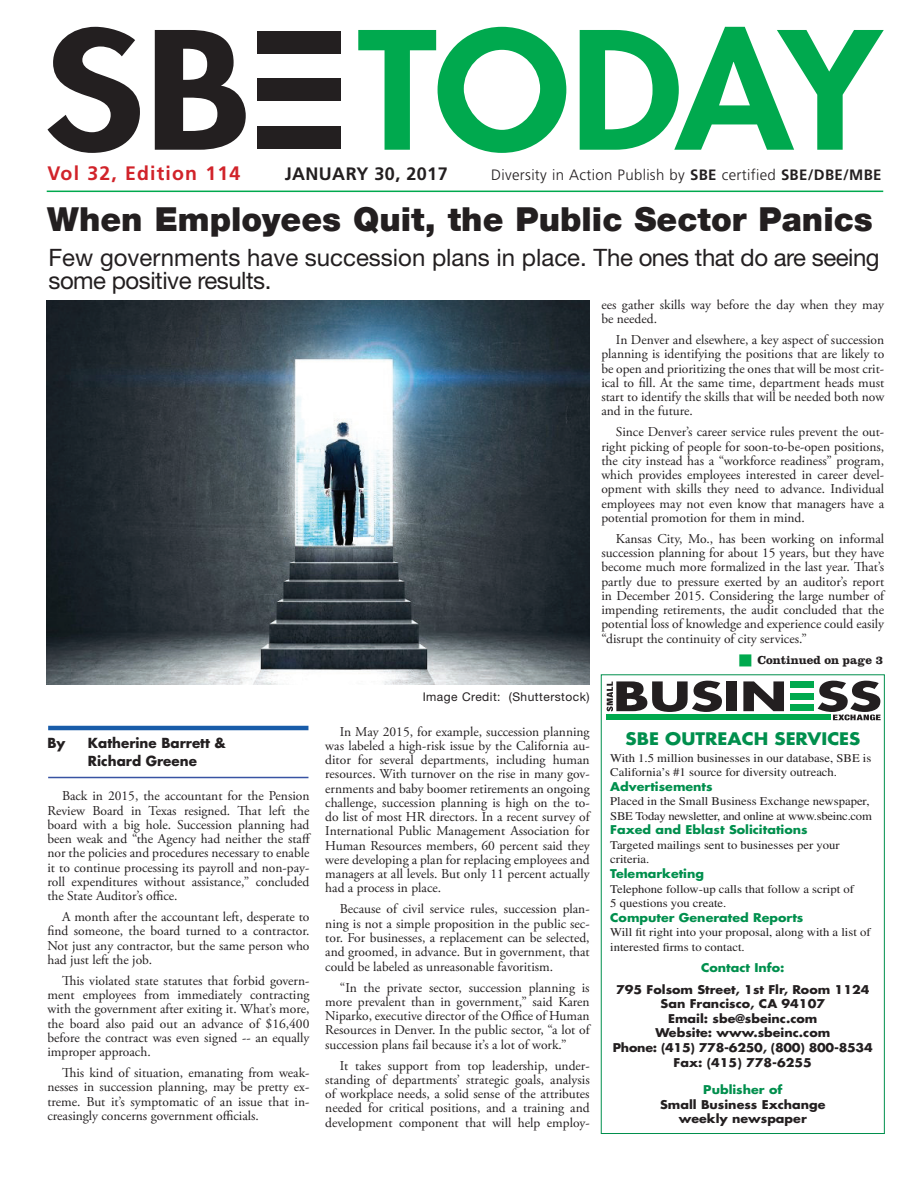
<style>
.page{position:relative;width:918px;height:1188px;background:#fff}
.page>*{position:absolute;margin:0;border:0;box-sizing:border-box;transform-origin:0 0}
.t1{font:900 33px "Helvetica Neue LT";color:#231f20}
.t2{font:24px/22.5px "Helvetica Neue LT Std";color:#231f20}
.t3{font:700 19.5px "Frutiger";letter-spacing:.06em;color:#d1232a}
.t4{font:700 18px "Frutiger";letter-spacing:.02em;color:#231f20}
.t5{font:700 16.8px "Futura";color:#008f4d;scale:1.08 1}
.t6{font:300 15px "Frutiger";letter-spacing:.02em;color:#231f20}
.t7{font:13.5px/14.2px "Adobe Garamond Pro";color:#231f20;text-align:justify}
.t8{font:700 13.5px/18px "Futura";color:#231f20}
.t9{font:12px "Helvetica Neue LT Std";letter-spacing:.04em;color:#231f20}
.t10{font:700 12px "Clarendon LT Std";color:#231f20}
.t11{font:11.7px/14.5px "Times";color:#231f20;scale:1.08 1}
.t12{font:700 11.7px/14.5px "Futura";color:#231f20;text-align:center;scale:1.08 1}
.t13{font:700 11.7px "Futura";color:#008f4d;scale:1.08 1}
.s1{font-weight:700}
</style>
<div class="page">
<hr style="left:47px;top:191px;width:836px;height:1px;background:#00a94e">
<hr style="left:48px;top:777px;width:260px;height:1px;background:#3853a3">
<hr style="left:48px;top:726px;width:260px;height:4px;background:#185ca9">
<div style="left:601px;top:674px;width:284px;height:460px;background:#fff;border:1px solid #008f4d"></div>
<div style="left:607px;top:715px;width:224px;height:5px;background:#00a94e"></div>
<div style="left:726px;top:681px;width:11px;height:30px;background:#231f20"></div>
<svg style="left:743px;top:681px;width:41px;height:30px"></svg>
<div style="left:790px;top:681px;width:24px;height:7px;background:#00a94e"></div>
<div style="left:790px;top:693px;width:24px;height:7px;background:#00a94e"></div>
<div style="left:790px;top:705px;width:24px;height:6px;background:#00a94e"></div>
<svg style="left:607px;top:681px;width:115px;height:31px"></svg>
<svg style="left:818px;top:681px;width:63px;height:39px"></svg>
<div style="left:257px;top:126px;width:84px;height:22px;background:#231f20"></div>
<div style="left:257px;top:78px;width:84px;height:23px;background:#231f20"></div>
<div style="left:257px;top:31px;width:84px;height:22px;background:#231f20"></div>
<svg style="left:47px;top:27px;width:93px;height:126px"></svg>
<svg style="left:155px;top:30px;width:91px;height:120px"></svg>
<svg style="left:358px;top:27px;width:208px;height:126px"></svg>
<svg style="left:580px;top:27px;width:304px;height:123px"></svg>
<img style="left:47px;top:300px;width:543px;height:384px">
<h3 class="t3" style="left:47px;top:162px;width:194px">Vol 32, Edition 114</h3>
<h3 class="t4" style="left:285px;top:163px;width:164px">JANUARY 30, 2017</h3>
<p class="t6" style="left:491px;top:166px;width:392px">Diversity in Action Publish by <span class="s1">SBE</span> certified <span class="s1">SBE/DBE/MBE</span></p>
<h1 class="t1" style="left:47px;top:199px;width:827px">When Employees Quit, the Public Sector Panics</h1>
<h2 class="t2" style="left:48px;top:246px;width:833px">Few governments have succession plans in place. The ones that do are seeing some positive results.</h2>
<p class="t7" style="left:601px;top:298px;width:284px">ees gather skills way before the day when they may be needed.</p>
<p class="t7" style="left:601px;top:333px;width:284px;text-indent:15px">In Denver and elsewhere, a key aspect of succession planning is identifying the positions that are likely to be open and prioritizing the ones that will be most crit&shy;ical to fill. At the same time, department heads must start to identify the skills that will be needed both now and in the future.</p>
<p class="t7" style="left:601px;top:425px;width:284px;text-indent:15px">Since Denver’s career service rules prevent the out&shy;right picking of people for soon-to-be-open positions, the city instead has a “workforce readiness” program, which provides employees interested in career devel&shy;opment with skills they need to advance. Individual employees may not even know that managers have a potential promotion for them in mind.</p>
<p class="t7" style="left:601px;top:532px;width:284px;text-indent:15px">Kansas City, Mo., has been working on informal succession planning for about 15 years, but they have become much more formalized in the last year. That’s partly due to pressure exerted by an auditor’s report in December 2015. Considering the large number of impending retirements, the audit concluded that the potential loss of knowledge and experience could easily “disrupt the continuity of city services.”</p>
<p class="t8" style="left:47px;top:733px;width:19px">By</p>
<p class="t8" style="left:88px;top:733px;width:140px">Katherine Barrett &amp;<br>Richard Greene</p>
<p class="t7" style="left:47px;top:789px;width:265px;text-indent:15px">Back in 2015, the accountant for the Pension Review Board in Texas resigned. That left the board with a big hole. Succession planning had been weak and “the Agency had neither the staff nor the policies and procedures necessary to enable it to continue processing its payroll and non-pay&shy;roll expenditures without assistance,” concluded the State Auditor’s office.</p>
<p class="t7" style="left:47px;top:910px;width:264px;text-indent:15px">A month after the accountant left, desperate to find someone, the board turned to a contractor.<br>Not just any contractor, but the same person who had just left the job.</p>
<p class="t7" style="left:47px;top:974px;width:264px;text-indent:15px">This violated state statutes that forbid govern&shy;ment employees from immediately contracting with the government after exiting it. What’s more, the board also paid out an advance of $16,400 before the contract was even signed -- an equally improper approach.</p>
<p class="t7" style="left:47px;top:1066px;width:264px;text-indent:15px">This kind of situation, emanating from weak&shy;nesses in succession planning, may be pretty ex&shy;treme. But it’s symptomatic of an issue that in&shy;creasingly concerns government officials.</p>
<p class="t9" style="left:423px;top:689px;width:169px">Image Credit: (Shutterstock)</p>
<p class="t7" style="left:325px;top:725px;width:266px;text-indent:15px">In May 2015, for example, succession planning was labeled a high-risk issue by the California au&shy;ditor for several departments, including human resources. With turnover on the rise in many gov&shy;ernments and baby boomer retirements an ongoing challenge, succession planning is high on the to&shy;do list of most HR directors. In a recent survey of International Public Management Association for Human Resources members, 60 percent said they were developing a plan for replacing employees and managers at all levels. But only 11 percent actually had a process in place.</p>
<p class="t7" style="left:325px;top:903px;width:266px;text-indent:15px">Because of civil service rules, succession plan&shy;ning is not a simple proposition in the public sec&shy;tor. For businesses, a replacement can be selected, and groomed, in advance. But in government, that could be labeled as unreasonable favoritism.</p>
<p class="t7" style="left:325px;top:981px;width:266px;text-indent:15px">“In the private sector, succession planning is more prevalent than in government,” said Karen Niparko, executive director of the Office of Human Resources in Denver. In the public sector, “a lot of succession plans fail because it’s a lot of work.”</p>
<p class="t7" style="left:325px;top:1059px;width:266px;text-indent:15px">It takes support from top leadership, under&shy;standing of departments’ strategic goals, analysis of workplace needs, a solid sense of the attributes needed for critical positions, and a training and development component that will help employ-</p>
<p class="t10" style="left:758px;top:652px;width:127px">Continued on page 3</p>
<p class="t5" style="left:626px;top:728px;width:219px">SBE OUTREACH SERVICES</p>
<p class="t11" style="left:610px;top:750px;width:243px">With 1.5 million businesses in our database, SBE is<br>California’s #1 source for diversity outreach.</p>
<p class="t13" style="left:610px;top:779px;width:96px">Advertisements</p>
<p class="t11" style="left:610px;top:794px;width:244px">Placed in the Small Business Exchange newspaper,<br>SBE Today newsletter, and online at www.sbeinc.com</p>
<p class="t13" style="left:610px;top:822px;width:184px">Faxed and Eblast Solicitations</p>
<p class="t11" style="left:610px;top:838px;width:214px">Targeted mailings sent to businesses per your criteria.</p>
<p class="t13" style="left:610px;top:866px;width:88px">Telemarketing</p>
<p class="t11" style="left:610px;top:881px;width:227px">Telephone follow-up calls that follow a script of<br>5 questions you create.</p>
<p class="t13" style="left:610px;top:910px;width:180px">Computer Generated Reports</p>
<p class="t11" style="left:610px;top:925px;width:243px">Will fit right into your proposal, along with a list of interested firms to contact.</p>
<p class="t13" style="left:701px;top:960px;width:79px">Contact Info:</p>
<p class="t12" style="left:613px;top:982px;width:242px">795 Folsom Street, 1st Flr, Room 1124<br>San Francisco, CA 94107<br>Email: sbe@sbeinc.com<br>Website: www.sbeinc.com<br>Phone: (415) 778-6250, (800) 800-8534<br>Fax: (415) 778-6255</p>
<p class="t13" style="left:703px;top:1082px;width:75px">Publisher of</p>
<p class="t12" style="left:660px;top:1097px;width:155px">Small Business Exchange weekly newspaper</p>
</div>
